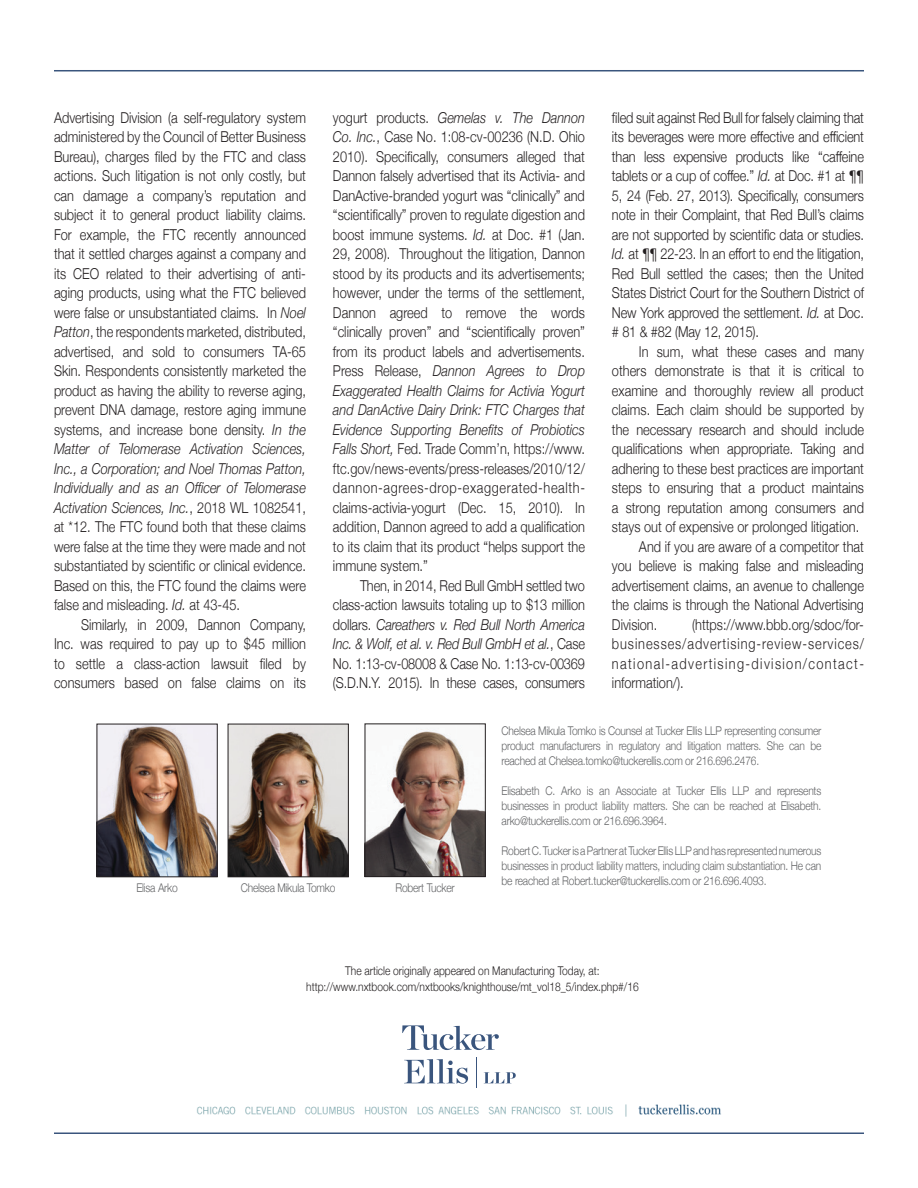
<style>
.page{position:relative;width:918px;height:1188px;background:#fff}
.page>*{position:absolute;margin:0;border:0;box-sizing:border-box;transform-origin:0 0}
.t1{font:300 15px/19.5px "Helvetica Neue";color:#231f20;text-align:justify;scale:.85 1}
.t2{font:300 12px/15px "Helvetica Neue";letter-spacing:-.02em;color:#636466;text-align:justify;scale:.85 1}
.t3{font:300 12px/16.5px "Helvetica Neue";color:#231f20;text-align:center;scale:.85 1}
.s1{font-style:italic}
</style>
<div class="page">
<svg style="left:404px;top:1059px;width:64px;height:25px"></svg>
<hr style="left:476px;top:1057px;width:1px;height:30px;background:#3a557d">
<svg style="left:402px;top:1025px;width:97px;height:25px"></svg>
<svg style="left:484px;top:1072px;width:32px;height:11px"></svg>
<hr style="left:54px;top:70px;width:810px;height:1px;background:#3a557d">
<hr style="left:54px;top:1133px;width:810px;height:1px;background:#3a557d">
<img style="left:196px;top:1104px;width:525px;height:13px">
<img style="left:99px;top:726px;width:117px;height:149px">
<div style="left:97px;top:724px;width:121px;height:153px;border:1px solid #231f20"></div>
<img style="left:230px;top:726px;width:117px;height:149px">
<div style="left:228px;top:724px;width:121px;height:153px;border:1px solid #231f20"></div>
<img style="left:367px;top:729px;width:117px;height:146px">
<div style="left:365px;top:724px;width:121px;height:153px;border:1px solid #231f20"></div>
<p class="t1" style="left:54px;top:106px;width:298px">Advertising Division (a self-regulatory system administered by the Council of Better Business Bureau), charges filed by the FTC and class actions. Such litigation is not only costly, but can damage a company’s reputation and subject it to general product liability claims.<br>For example, the FTC recently announced that it settled charges against a company and its CEO related to their advertising of anti&shy;aging products, using what the FTC believed were false or unsubstantiated claims. In <span class="s1">Noel Patton</span>, the respondents marketed, distributed, advertised, and sold to consumers TA-65<br>Skin. Respondents consistently marketed the product as having the ability to reverse aging, prevent DNA damage, restore aging immune systems, and increase bone density. <span class="s1">In the Matter of Telomerase Activation Sciences, Inc., a Corporation; and Noel Thomas Patton, Individually and as an Officer of Telomerase Activation Sciences, Inc.</span>, 2018 WL 1082541, at *12. The FTC found both that these claims were false at the time they were made and not substantiated by scientific or clinical evidence.<br>Based on this, the FTC found the claims were false and misleading. <span class="s1">Id.</span> at 43-45.</p>
<p class="t1" style="left:54px;top:613px;width:298px;text-indent:27px">Similarly, in 2009, Dannon Company, Inc. was required to pay up to $45 million to settle a class-action lawsuit filed by consumers based on false claims on its</p>
<p class="t1" style="left:333px;top:106px;width:298px">yogurt products. <span class="s1">Gemelas v. The Dannon Co. Inc.</span>, Case No. 1:08-cv-00236 (N.D. Ohio 2010). Specifically, consumers alleged that Dannon falsely advertised that its Activia- and DanActive-branded yogurt was “clinically” and “scientifically” proven to regulate digestion and boost immune systems. <span class="s1">Id.</span> at Doc. #1 (Jan.<br>29, 2008). Throughout the litigation, Dannon stood by its products and its advertisements; however, under the terms of the settlement, Dannon agreed to remove the words “clinically proven” and “scientifically proven” from its product labels and advertisements.<br>Press Release, <span class="s1">Dannon Agrees to Drop Exaggerated Health Claims for Activia Yogurt and DanActive Dairy Drink: FTC Charges that Evidence Supporting Benefits of Probiotics Falls Short,</span> Fed. Trade Comm’n, https://www. ftc.gov/news-events/press-releases/2010/12/ dannon-agrees-drop-exaggerated-health&shy;claims-activia-yogurt (Dec. 15, 2010). In addition, Dannon agreed to add a qualification to its claim that its product “helps support the immune system.”</p>
<p class="t1" style="left:333px;top:574px;width:298px;text-indent:27px">Then, in 2014, Red Bull GmbH settled two class-action lawsuits totaling up to $13 million dollars. <span class="s1">Careathers v. Red Bull North America Inc. &amp; Wolf, et al. v. Red Bull GmbH et al.</span>, Case No. 1:13-cv-08008 &amp; Case No. 1:13-cv-00369 (S.D.N.Y. 2015). In these cases, consumers</p>
<p class="t1" style="left:612px;top:106px;width:298px">filed suit against Red Bull for falsely claiming that its beverages were more effective and efficient than less expensive products like “caffeine tablets or a cup of coffee.” <span class="s1">Id.</span> at Doc. #1 at ¶¶ 5, 24 (Feb. 27, 2013). Specifically, consumers note in their Complaint, that Red Bull’s claims are not supported by scientific data or studies.<br><span class="s1">Id.</span> at ¶¶ 22-23. In an effort to end the litigation, Red Bull settled the cases; then the United States District Court for the Southern District of New York approved the settlement. <span class="s1">Id.</span> at Doc. # 81 &amp; #82 (May 12, 2015).</p>
<p class="t1" style="left:639px;top:340px;width:266px">In sum, what these cases and many</p>
<p class="t1" style="left:612px;top:360px;width:298px">others demonstrate is that it is critical to</p>
<p class="t1" style="left:612px;top:379px;width:298px">examine and thoroughly review all product</p>
<p class="t1" style="left:612px;top:399px;width:298px">claims. Each claim should be supported by</p>
<p class="t1" style="left:612px;top:418px;width:298px">the necessary research and should include</p>
<p class="t1" style="left:612px;top:438px;width:298px">qualifications when appropriate. Taking and</p>
<p class="t1" style="left:612px;top:457px;width:298px">adhering to these best practices are important</p>
<p class="t1" style="left:612px;top:477px;width:298px">steps to ensuring that a product maintains</p>
<p class="t1" style="left:612px;top:496px;width:298px">a strong reputation among consumers and</p>
<p class="t1" style="left:612px;top:516px;width:292px">stays out of expensive or prolonged litigation.</p>
<p class="t1" style="left:639px;top:535px;width:266px">And if you are aware of a competitor that</p>
<p class="t1" style="left:612px;top:555px;width:298px">you believe is making false and misleading</p>
<p class="t1" style="left:612px;top:574px;width:298px">advertisement claims, an avenue to challenge</p>
<p class="t1" style="left:612px;top:594px;width:298px">the claims is through the National Advertising</p>
<p class="t1" style="left:612px;top:613px;width:55px">Division.</p>
<p class="t1" style="left:612px;top:613px;width:298px;text-indent:80px">(https://www.bbb.org/sdoc/for&shy;businesses/advertising-review-services/ national-advertising-division/contact&shy;information/).</p>
<p class="t2" style="left:136px;top:879px;width:50px">Elisa Arko</p>
<p class="t2" style="left:241px;top:879px;width:113px">Chelsea Mikula Tomko</p>
<p class="t2" style="left:395px;top:879px;width:71px">Robert Tucker</p>
<p class="t2" style="left:502px;top:723px;width:378px">Chelsea Mikula Tomko is Counsel at Tucker Ellis LLP representing consumer product manufacturers in regulatory and litigation matters. She can be reached at Chelsea.tomko@tuckerellis.com or 216.696.2476.</p>
<p class="t2" style="left:502px;top:783px;width:378px">Elisabeth C. Arko is an Associate at Tucker Ellis LLP and represents businesses in product liability matters. She can be reached at Elisabeth. arko@tuckerellis.com or 216.696.3964.</p>
<p class="t2" style="left:502px;top:843px;width:378px">Robert C. Tucker is a Partner at Tucker Ellis LLP and has represented numerous businesses in product liability matters, including claim substantiation. He can be reached at Robert.tucker@tuckerellis.com or 216.696.4093.</p>
<p class="t3" style="left:306px;top:961px;width:393px">The article originally appeared on Manufacturing Today, at: http://www.nxtbook.com/nxtbooks/knighthouse/mt_vol18_5/index.php#/16</p>
</div>
